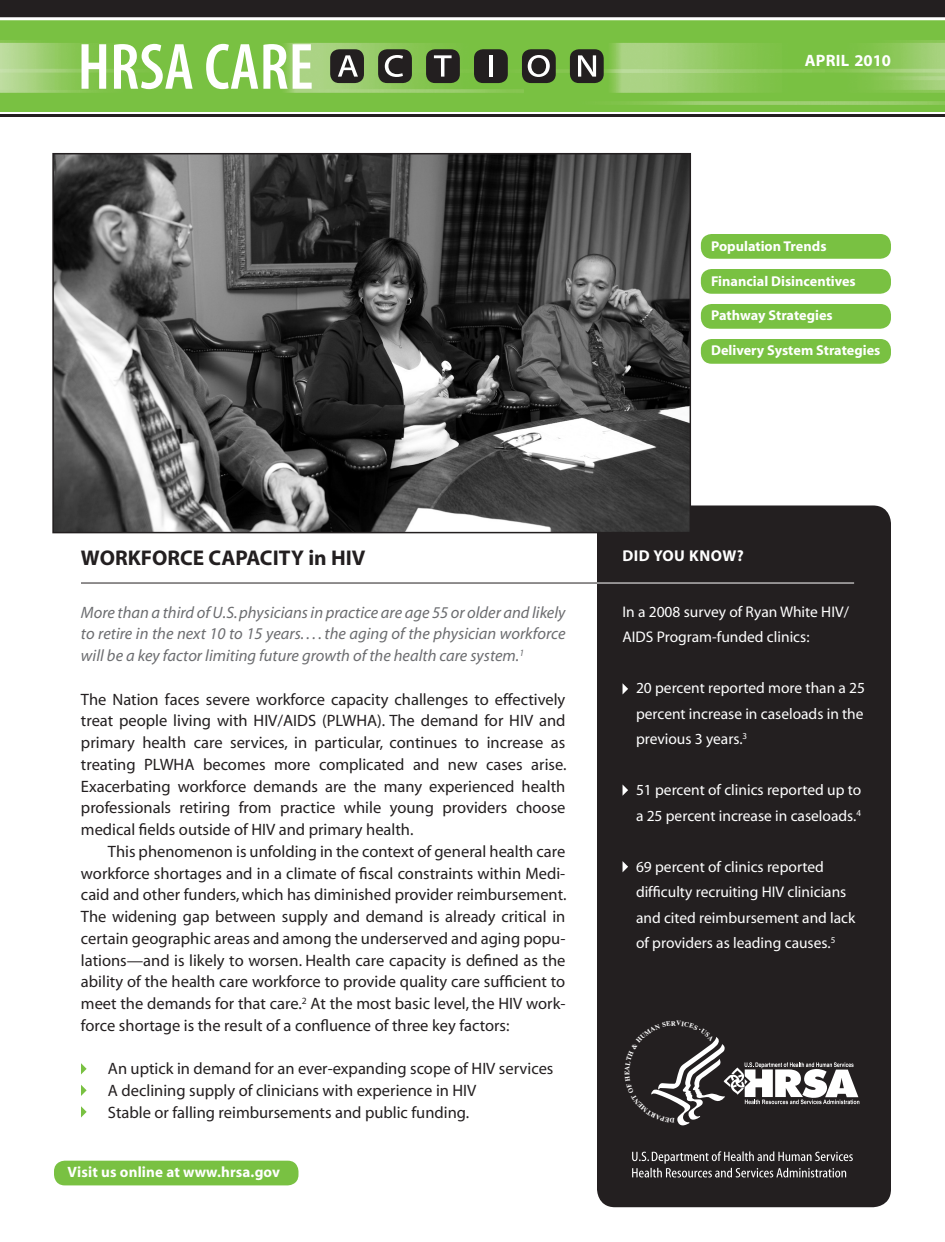
<style>
.page{position:relative;width:945px;height:1242px;background:#fff}
.page>*{position:absolute;margin:0;border:0;box-sizing:border-box;transform-origin:0 0}
.t1{font:700 21.3px "Myriad";color:#231f20}
.t2{font:16.5px/21.8px "Myriad";color:#231f20;text-align:justify}
.t3{font:italic 16.5px/21.8px "Myriad";color:#6c6d70;text-align:justify}
.t4{font:700 16.5px "Myriad";letter-spacing:.015em;color:#fff}
.t5{font:700 15.75px "Myriad";letter-spacing:.03em;color:#fff}
.t6{font:15.45px/25.5px "Myriad";color:#fff}
.t7{font:700 15px "Myriad";letter-spacing:.01em;color:#fff}
.t8{font:700 14.25px "Myriad";color:#fff}
</style>
<div class="page">
<img style="left:0;top:20px;width:945px;height:91px">
<div style="left:474px;top:49px;width:34px;height:34px;background:#231f20;border-radius:9px"></div>
<div style="left:522px;top:49px;width:34px;height:34px;background:#231f20;border-radius:9px"></div>
<div style="left:570px;top:49px;width:34px;height:34px;background:#231f20;border-radius:9px"></div>
<div style="left:330px;top:49px;width:34px;height:34px;background:#231f20;border-radius:9px"></div>
<div style="left:426px;top:49px;width:34px;height:34px;background:#231f20;border-radius:9px"></div>
<div style="left:378px;top:49px;width:34px;height:34px;background:#231f20;border-radius:9px"></div>
<div style="left:54px;top:1161px;width:245px;height:24px;background:#79c142;border-radius:11px"></div>
<hr style="left:81px;top:583px;width:516px;height:1px;background:#231f20">
<div style="left:597px;top:506px;width:294px;height:701px;background:#231f20;border-radius:18px"></div>
<hr style="left:597px;top:583px;width:257px;height:1px;background:#fff">
<div style="left:701px;top:234px;width:190px;height:25px;background:#79c142;border-radius:11px"></div>
<div style="left:701px;top:269px;width:190px;height:25px;background:#79c142;border-radius:11px"></div>
<div style="left:701px;top:304px;width:190px;height:25px;background:#79c142;border-radius:11px"></div>
<div style="left:701px;top:339px;width:190px;height:25px;background:#79c142;border-radius:11px"></div>
<div style="left:0;top:0;width:945px;height:17px;background:#231f20"></div>
<hr style="left:0;top:114px;width:945px;height:3px;background:#231f20">
<svg style="left:82px;top:44px;width:230px;height:45px"></svg>
<hr style="left:489px;top:55px;width:4px;height:22px;background:#fff">
<svg style="left:528px;top:55px;width:22px;height:22px"></svg>
<svg style="left:578px;top:55px;width:18px;height:22px"></svg>
<svg style="left:338px;top:55px;width:20px;height:22px"></svg>
<svg style="left:434px;top:55px;width:18px;height:22px"></svg>
<svg style="left:385px;top:55px;width:18px;height:22px"></svg>
<svg style="left:632px;top:1151px;width:221px;height:27px"></svg>
<img style="left:55px;top:156px;width:633px;height:374px">
<div style="left:52px;top:153px;width:639px;height:380px;border:2px solid #231f20"></div>
<svg style="left:81px;top:1063px;width:6px;height:11px"></svg>
<svg style="left:81px;top:1085px;width:6px;height:11px"></svg>
<svg style="left:81px;top:1106px;width:6px;height:12px"></svg>
<svg style="left:623px;top:684px;width:5px;height:10px"></svg>
<svg style="left:623px;top:785px;width:5px;height:10px"></svg>
<svg style="left:623px;top:861px;width:5px;height:11px"></svg>
<svg style="left:651px;top:1028px;width:208px;height:97px"></svg>
<p class="t4" style="left:805px;top:52px;width:88px">APRIL 2010</p>
<p class="t8" style="left:711px;top:239px;width:117px">Population Trends</p>
<p class="t8" style="left:711px;top:274px;width:146px">Financial Disincentives</p>
<p class="t8" style="left:711px;top:308px;width:123px">Pathway Strategies</p>
<p class="t8" style="left:711px;top:343px;width:171px">Delivery System Strategies</p>
<p class="t1" style="left:81px;top:547px;width:286px">WORKFORCE CAPACITY in HIV</p>
<p class="t3" style="left:81px;top:602px;width:486px">More than a third of U.S. physicians in practice are age 55 or older and likely to retire in the next 10 to 15 years. . . . the aging of the physician workforce will be a key factor limiting future growth of the health care system.<sup>1</sup></p>
<p class="t2" style="left:81px;top:689px;width:487px">The Nation faces severe workforce capacity challenges to effectively treat people living with HIV/AIDS (PLWHA). The demand for HIV and primary health care services, in particular, continues to increase as treating PLWHA becomes more complicated and new cases arise.<br>Exacerbating workforce demands are the many experienced health professionals retiring from practice while young providers choose medical fields outside of HIV and primary health.</p>
<p class="t2" style="left:81px;top:841px;width:487px;text-indent:27px">This phenomenon is unfolding in the context of general health care workforce shortages and in a climate of fiscal constraints within Medi&shy;caid and other funders, which has diminished provider reimbursement.<br>The widening gap between supply and demand is already critical in certain geographic areas and among the underserved and aging popu&shy;lations—and is likely to worsen. Health care capacity is defined as the ability of the health care workforce to provide quality care sufficient to meet the demands for that care.<sup>2</sup> At the most basic level, the HIV work&shy;force shortage is the result of a confluence of three key factors:</p>
<p class="t2" style="left:108px;top:1059px;width:447px">An uptick in demand for an ever-expanding scope of HIV services</p>
<p class="t2" style="left:108px;top:1080px;width:370px">A declining supply of clinicians with experience in HIV</p>
<p class="t2" style="left:108px;top:1102px;width:363px">Stable or falling reimbursements and public funding.</p>
<p class="t7" style="left:68px;top:1165px;width:214px">Visit us online at www.hrsa.gov</p>
<p class="t5" style="left:622px;top:548px;width:123px">DID YOU KNOW?</p>
<p class="t6" style="left:622px;top:600px;width:228px">In a 2008 survey of Ryan White HIV/<br>AIDS Program-funded clinics:</p>
<p class="t6" style="left:636px;top:676px;width:231px;text-align:justify">20 percent reported more than a 25 percent increase in caseloads in the previous 3 years.<sup>3</sup></p>
<p class="t6" style="left:636px;top:778px;width:227px">51 percent of clinics reported up to a 25 percent increase in caseloads.<sup>4</sup></p>
<p class="t6" style="left:636px;top:855px;width:221px">69 percent of clinics reported difficulty recruiting HIV clinicians and cited reimbursement and lack of providers as leading causes.<sup>5</sup></p>
</div>
